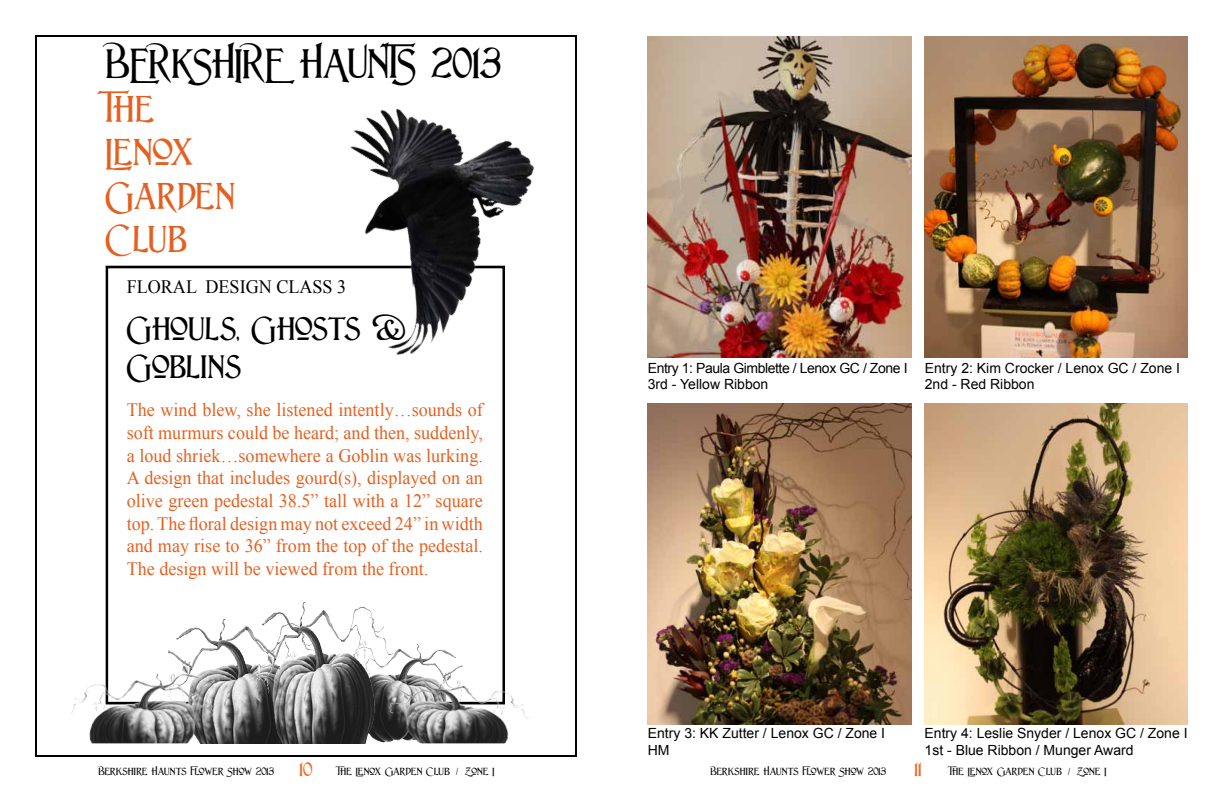
<style>
.page{position:relative;width:1224px;height:792px;background:#fff}
.page>*{position:absolute;margin:0;border:0;box-sizing:border-box;transform-origin:0 0}
.t1{font:39.9px "Lightfoot";color:#000;scale:.96 1}
.t2{font:36.3px/43.5px "Lightfoot";letter-spacing:.015em;color:#e56020;scale:.96 1}
.t3{font:31.5px/37.8px "Lightfoot";letter-spacing:.015em;color:#000;scale:.96 1}
.t4{font:18.9px/22.7px "Times New Roman";color:#e56020;text-align:justify;scale:.96 1}
.t5{font:18.9px "Times New Roman";color:#000;scale:.96 1}
.t6{font:18px "Lightfoot";color:#f26522}
.t7{font:14px/16.8px "Arial";color:#000}
.t8{font:14px/16.8px "Arial";letter-spacing:-.03em;color:#000}
.t9{font:10px "Lightfoot";letter-spacing:.005em;color:#000}
.t10{font:10px "Lightfoot";letter-spacing:.025em;color:#000}
</style>
<div class="page">
<img style="left:168px;top:619px;width:80px;height:124px">
<img style="left:405px;top:645px;width:58px;height:24px">
<img style="left:248px;top:603px;width:157px;height:140px">
<img style="left:70px;top:665px;width:154px;height:78px">
<img style="left:376px;top:669px;width:153px;height:74px">
<img style="left:239px;top:108px;width:295px;height:288px">
<img style="left:648px;top:36px;width:263px;height:321px">
<img style="left:925px;top:36px;width:263px;height:321px">
<img style="left:648px;top:403px;width:263px;height:321px">
<img style="left:925px;top:403px;width:263px;height:321px">
<h1 class="t1" style="left:106px;top:43px;width:414px">BERKSHIRE HAUNTS 2013</h1>
<h2 class="t2" style="left:106px;top:87px;width:136px">Th e<br>Lenox<br>Garden<br>Club</h2>
<p class="t5" style="left:127px;top:274px;width:230px">FLORAL DESIGN CLASS 3</p>
<h3 class="t3" style="left:127px;top:310px;width:292px">Ghouls, Ghosts &amp;<br>Goblins</h3>
<p class="t4" style="left:127px;top:398px;width:373px">The wind blew, she listened intently…sounds of soft murmurs could be heard; and then, suddenly, a loud shriek…somewhere a Goblin was lurking.<br>A design that includes gourd(s), displayed on an olive green pedestal 38.5” tall with a 12” square top. The floral design may not exceed 24” in width and may rise to 36” from the top of the pedestal.<br>The design will be viewed from the front.</p>
<p class="t8" style="left:648px;top:359px;width:261px">Entry 1: Paula Gimblette / Lenox GC / Zone I<br>3rd - Yellow Ribbon</p>
<p class="t7" style="left:925px;top:359px;width:257px">Entry 2: Kim Crocker / Lenox GC / Zone I<br>2nd - Red Ribbon</p>
<p class="t7" style="left:648px;top:725px;width:239px">Entry 3: KK Zutter / Lenox GC / Zone I<br>HM</p>
<p class="t7" style="left:925px;top:725px;width:265px">Entry 4: Leslie Snyder / Lenox GC / Zone I<br>1st - Blue Ribbon / Munger Award</p>
<p class="t9" style="left:98px;top:766px;width:177px">Berkshire Haunts Flower Show 2013</p>
<p class="t6" style="left:300px;top:760px;width:14px">10</p>
<p class="t10" style="left:338px;top:766px;width:158px">The Lenox Garden Club / Zone I</p>
<p class="t9" style="left:710px;top:766px;width:177px">Berkshire Haunts Flower Show 2013</p>
<p class="t6" style="left:914px;top:760px;width:9px">11</p>
<p class="t10" style="left:950px;top:766px;width:158px">The Lenox Garden Club / Zone I</p>
</div>
